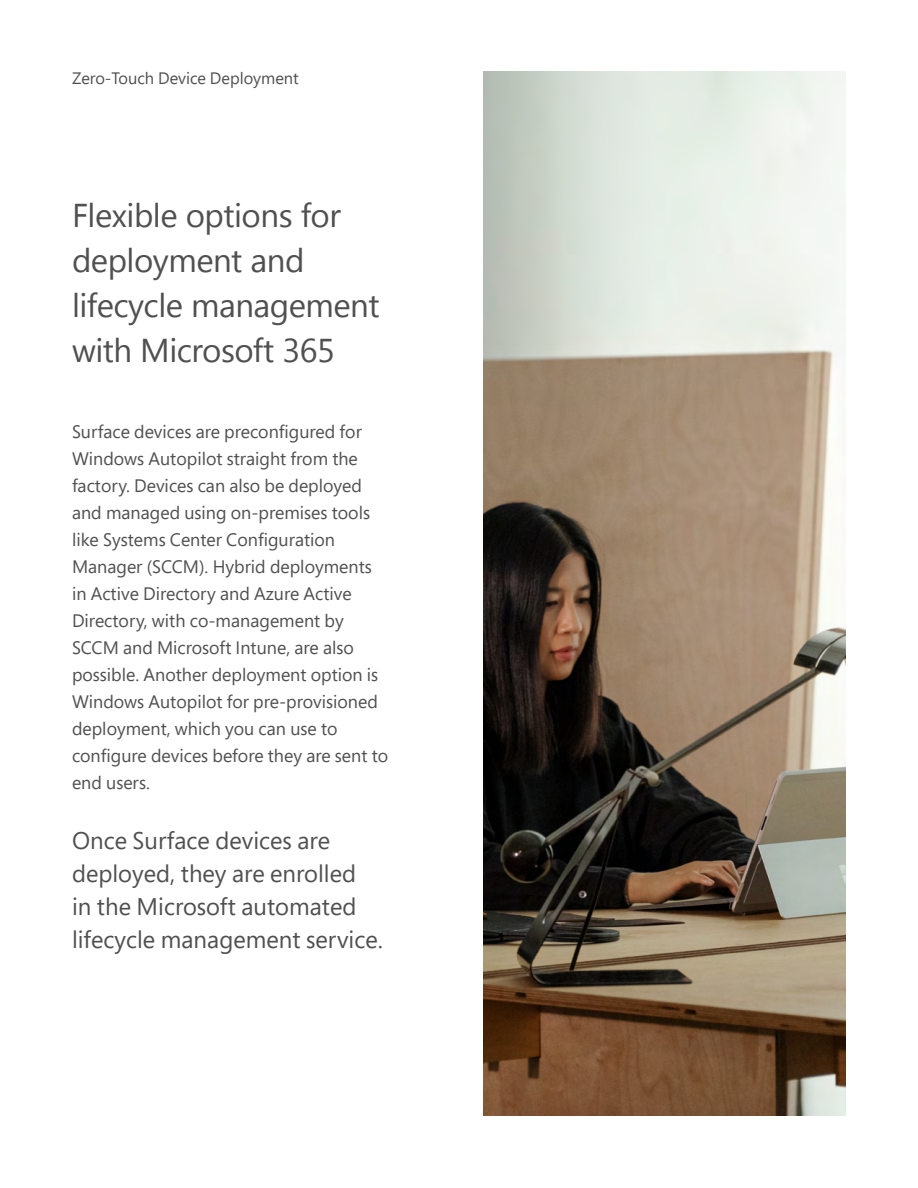
<style>
.page{position:relative;width:918px;height:1188px;background:#fff}
.page>*{position:absolute;margin:0;border:0;box-sizing:border-box;transform-origin:0 0}
.H4_22{font:33px/45px "Segoe UI";letter-spacing:-.015em;color:#505050}
.P_12{font:24px/33px "Segoe Pro";color:#505050}
.P_12-2{font:18px/27px "Segoe Pro";color:#505050}
.t1{font:16.5px "Segoe Pro";color:#505050}
</style>
<div class="page">
<img style="left:483px;top:72px;width:363px;height:1044px">
<p class="t1" style="left:72px;top:67px;width:228px">Zero-Touch Device Deployment</p>
<p class="H4_22" style="left:72px;top:192px;width:309px">Flexible options for deployment and lifecycle management with Microsoft 365</p>
<p class="P_12-2" style="left:72px;top:418px;width:318px">Surface devices are preconfigured for Windows Autopilot straight from the factory. Devices can also be deployed and managed using on-premises tools like Systems Center Configuration Manager (SCCM). Hybrid deployments in Active Directory and Azure Active Directory, with co-management by SCCM and Microsoft Intune, are also possible. Another deployment option is Windows Autopilot for pre-provisioned deployment, which you can use to configure devices before they are sent to end users.</p>
<p class="P_12" style="left:72px;top:823px;width:312px">Once Surface devices are deployed, they are enrolled<br>in the Microsoft automated lifecycle management service.</p>
</div>
